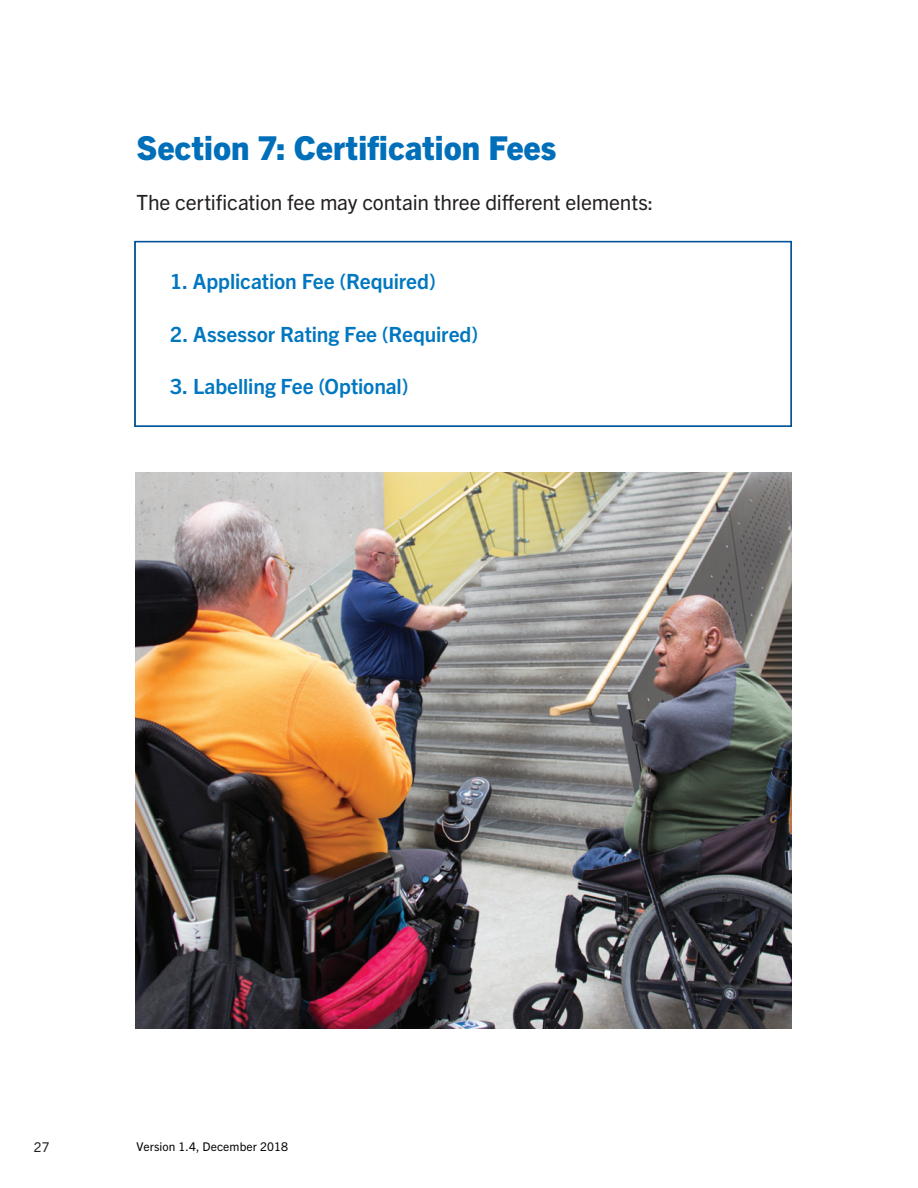
<style>
.page{position:relative;width:918px;height:1188px;background:#fff}
.page>*{position:absolute;margin:0;border:0;box-sizing:border-box;transform-origin:0 0}
.t1{font:800 33px "Trade Gothic Next LT Pro";letter-spacing:.005em;color:#006fba}
.Body_Paragraph_Black{font:700 21px "Trade Gothic Next LT Pro";letter-spacing:-.005em;color:#0077c0}
.Body_Paragraph_Black-2{font:21px "Trade Gothic Next LT Pro";letter-spacing:-.01em;color:#231f20}
.t2{font:13.5px "Trade Gothic Next LT Pro";color:#231f20}
.t3{font:12px "Trade Gothic Next LT Pro";letter-spacing:.01em;color:#040503}
</style>
<div class="page">
<svg style="left:135px;top:241px;width:657px;height:186px"></svg>
<img style="left:135px;top:472px;width:656px;height:556px">
<h2 class="t1" style="left:136px;top:125px;width:421px">Section 7: Certification Fees</h2>
<p class="Body_Paragraph_Black-2" style="left:136px;top:187px;width:519px">The certification fee may contain three different elements:</p>
<p class="Body_Paragraph_Black" style="left:170px;top:267px;width:267px">1. Application Fee (Required)</p>
<p class="Body_Paragraph_Black" style="left:170px;top:319px;width:310px">2. Assessor Rating Fee (Required)</p>
<p class="Body_Paragraph_Black" style="left:170px;top:372px;width:240px">3. Labelling Fee (Optional)</p>
<p class="t2" style="left:34px;top:1138px;width:17px">27</p>
<p class="t3" style="left:136px;top:1139px;width:153px">Version 1.4, December 2018</p>
</div>
